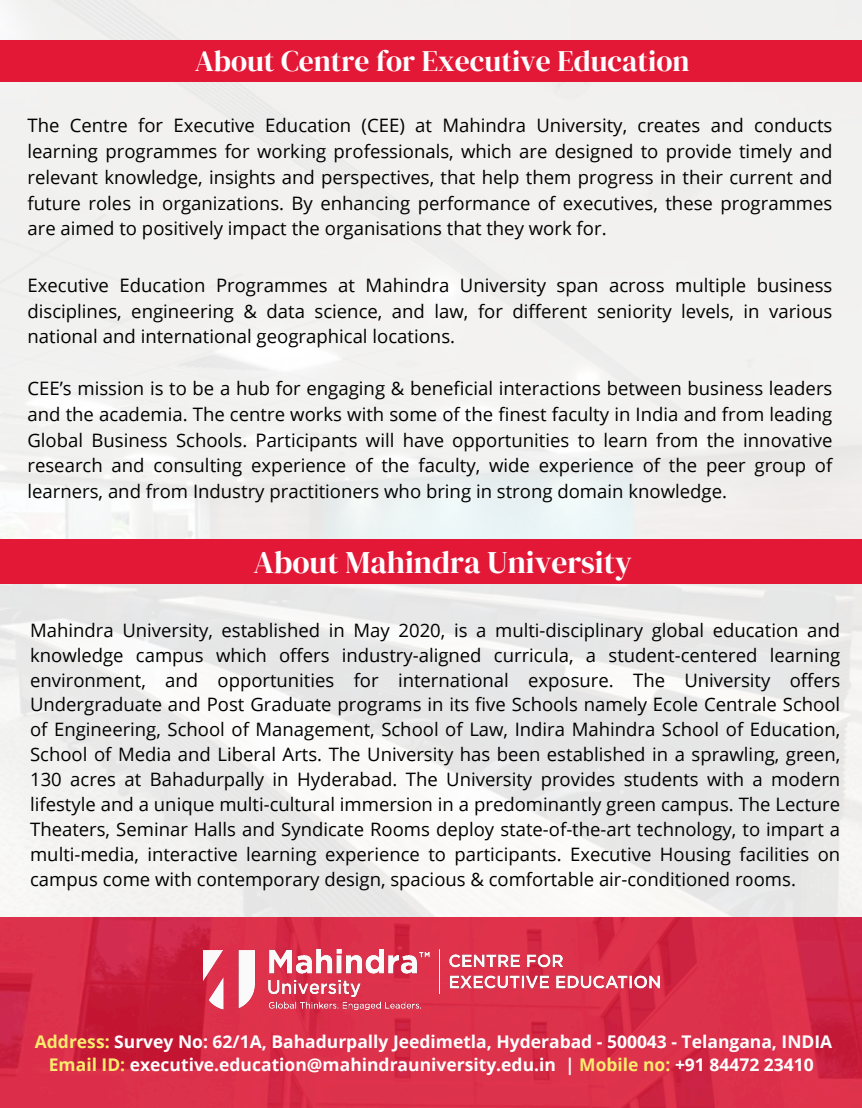
<style>
.page{position:relative;width:862px;height:1108px;background:#f1f1f0}
.page>*{position:absolute;margin:0;border:0;box-sizing:border-box;transform-origin:0 0}
.t1{font:31.5px "DM Serif Display";color:#fff}
.t2{font:29.57px "DM Serif Display";color:#fff}
.t3{font:18.55px/25.8px "Open Sans";color:#000;text-align:justify}
.t4{font:18.46px/24.9px "Open Sans";color:#000;text-align:justify}
.t5{font:700 17.5px/23.9px "Open Sans";color:#fff;text-align:center}
.s1{color:#faec6d}
</style>
<div class="page">
<div style="left:0;top:40px;width:861px;height:42px;background:#e31837"></div>
<div style="left:0;top:540px;width:861px;height:44px;background:#e31837"></div>
<img style="left:1px;top:917px;width:861px;height:191px">
<img style="left:203px;top:949px;width:456px;height:60px">
<h1 class="t2" style="left:195px;top:40px;width:496px">About Centre for Executive Education</h1>
<p class="t3" style="left:27px;top:112px;width:806px">The Centre for Executive Education (CEE) at Mahindra University, creates and conducts learning programmes for working professionals, which are designed to provide timely and relevant knowledge, insights and perspectives, that help them progress in their current and future roles in organizations. By enhancing performance of executives, these programmes are aimed to positively impact the organisations that they work for.</p>
<p class="t3" style="left:27px;top:272px;width:806px">Executive Education Programmes at Mahindra University span across multiple business disciplines, engineering &amp; data science, and law, for different seniority levels, in various national and international geographical locations.</p>
<p class="t3" style="left:27px;top:375px;width:806px">CEE’s mission is to be a hub for engaging &amp; beneficial interactions between business leaders and the academia. The centre works with some of the finest faculty in India and from leading Global Business Schools. Participants will have opportunities to learn from the innovative research and consulting experience of the faculty, wide experience of the peer group of learners, and from Industry practitioners who bring in strong domain knowledge.</p>
<h1 class="t1" style="left:253px;top:540px;width:380px">About Mahindra University</h1>
<p class="t4" style="left:30px;top:617px;width:811px">Mahindra University, established in May 2020, is a multi-disciplinary global education and knowledge campus which offers industry-aligned curricula, a student-centered learning environment, and opportunities for international exposure. The University offers Undergraduate and Post Graduate programs in its five Schools namely Ecole Centrale School of Engineering, School of Management, School of Law, Indira Mahindra School of Education, School of Media and Liberal Arts. The University has been established in a sprawling, green, 130 acres at Bahadurpally in Hyderabad. The University provides students with a modern lifestyle and a unique multi-cultural immersion in a predominantly green campus. The Lecture Theaters, Seminar Halls and Syndicate Rooms deploy state-of-the-art technology, to impart a multi-media, interactive learning experience to participants. Executive Housing facilities on campus come with contemporary design, spacious &amp; comfortable air-conditioned rooms.</p>
<h2 class="t5" style="left:35px;top:1029px;width:799px"><span class="s1">Address:</span> Survey No: 62/1A, Bahadurpally Jeedimetla, Hyderabad - 500043 - Telangana, INDIA<br><span class="s1">Email ID:</span> executive.education@mahindrauniversity.edu.in | <span class="s1">Mobile no:</span> +91 84472 23410</h2>
</div>
